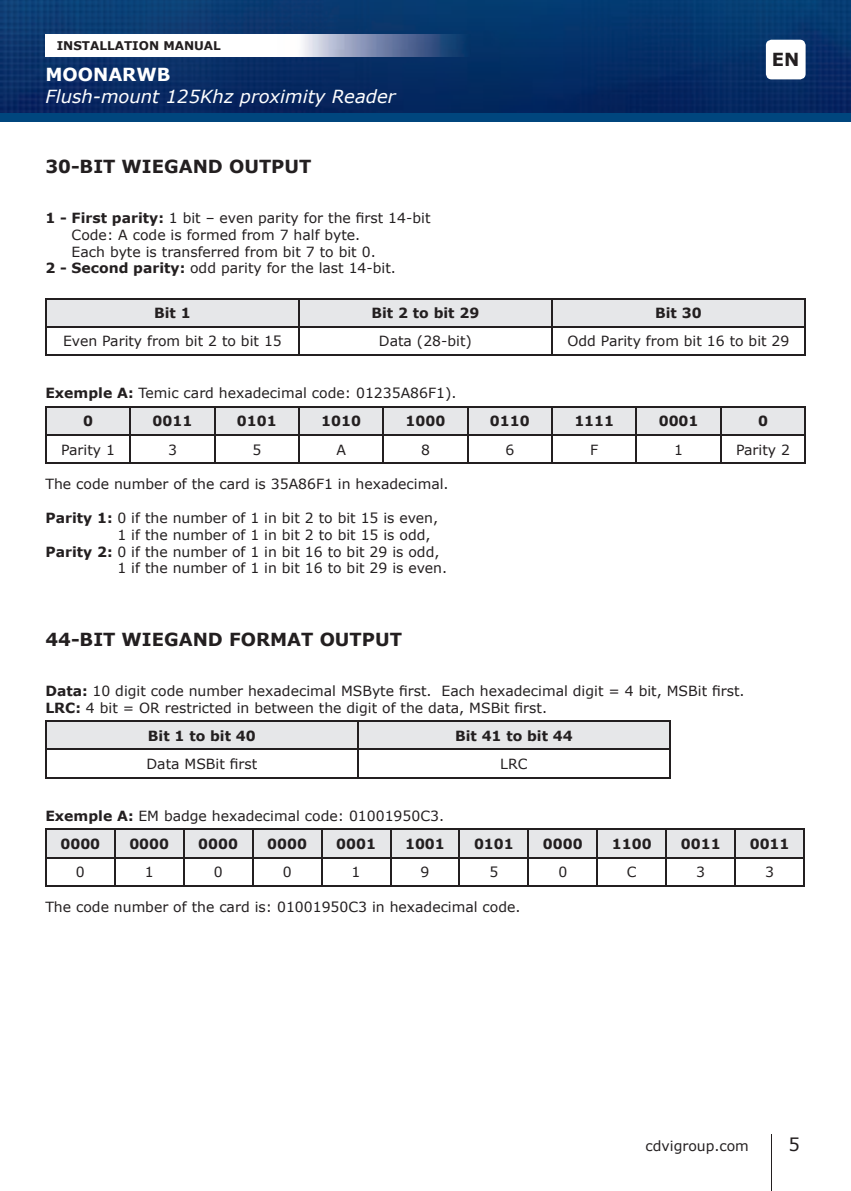
<style>
.page{position:relative;width:851px;height:1191px;background:#fff}
.page>*{position:absolute;margin:0;border:0;box-sizing:border-box;transform-origin:0 0}
.t1{font:700 18px "Verdana";color:#231f20}
.t2{font:italic 18px "Verdana";color:#fff}
.t3{font:700 18px "Verdana";color:#fff}
.t4{font:18px "Verdana";color:#231f20}
.t5{font:14px/28px "Verdana";color:#231f20}
.t6{font:700 14px "Verdana";color:#231f20}
.t7{font:700 12px "Verdana";color:#231f20}
.s1{font-weight:700}
</style>
<div class="page">
<hr style="left:770px;top:1134px;width:1px;height:57px;background:#231f20">
<img style="left:0;top:0;width:850px;height:113px">
<img style="left:45px;top:34px;width:426px;height:23px">
<div style="left:765px;top:40px;width:40px;height:39px;background:#fff;border-radius:6px"></div>
<div style="left:0;top:113px;width:850px;height:9px;background:#00467e"></div>
<hr style="left:45px;top:298px;width:254px;height:1px;background:#231f20">
<hr style="left:299px;top:298px;width:253px;height:1px;background:#231f20">
<hr style="left:552px;top:298px;width:253px;height:1px;background:#231f20">
<svg style="left:45px;top:299px;width:760px;height:56px"></svg>
<hr style="left:45px;top:355px;width:254px;height:1px;background:#231f20">
<hr style="left:299px;top:355px;width:253px;height:1px;background:#231f20">
<hr style="left:552px;top:355px;width:253px;height:1px;background:#231f20">
<hr style="left:45px;top:406px;width:85px;height:1px;background:#231f20">
<hr style="left:130px;top:406px;width:84px;height:1px;background:#231f20">
<hr style="left:214px;top:406px;width:85px;height:1px;background:#231f20">
<hr style="left:299px;top:406px;width:84px;height:1px;background:#231f20">
<hr style="left:383px;top:406px;width:84px;height:1px;background:#231f20">
<hr style="left:467px;top:406px;width:85px;height:1px;background:#231f20">
<hr style="left:552px;top:406px;width:84px;height:1px;background:#231f20">
<hr style="left:636px;top:406px;width:84px;height:1px;background:#231f20">
<hr style="left:720px;top:406px;width:85px;height:1px;background:#231f20">
<svg style="left:45px;top:407px;width:760px;height:56px"></svg>
<hr style="left:45px;top:463px;width:85px;height:1px;background:#231f20">
<hr style="left:130px;top:463px;width:84px;height:1px;background:#231f20">
<hr style="left:214px;top:463px;width:85px;height:1px;background:#231f20">
<hr style="left:299px;top:463px;width:84px;height:1px;background:#231f20">
<hr style="left:383px;top:463px;width:84px;height:1px;background:#231f20">
<hr style="left:467px;top:463px;width:85px;height:1px;background:#231f20">
<hr style="left:552px;top:463px;width:84px;height:1px;background:#231f20">
<hr style="left:636px;top:463px;width:84px;height:1px;background:#231f20">
<hr style="left:720px;top:463px;width:85px;height:1px;background:#231f20">
<hr style="left:45px;top:720px;width:313px;height:1px;background:#231f20">
<hr style="left:358px;top:720px;width:312px;height:1px;background:#231f20">
<svg style="left:45px;top:721px;width:625px;height:56px"></svg>
<hr style="left:45px;top:777px;width:313px;height:1px;background:#231f20">
<hr style="left:358px;top:777px;width:312px;height:1px;background:#231f20">
<hr style="left:45px;top:828px;width:70px;height:1px;background:#231f20">
<hr style="left:115px;top:828px;width:69px;height:1px;background:#231f20">
<hr style="left:184px;top:828px;width:69px;height:1px;background:#231f20">
<hr style="left:253px;top:828px;width:68px;height:1px;background:#231f20">
<hr style="left:321px;top:828px;width:69px;height:1px;background:#231f20">
<hr style="left:390px;top:828px;width:69px;height:1px;background:#231f20">
<hr style="left:459px;top:828px;width:69px;height:1px;background:#231f20">
<hr style="left:528px;top:828px;width:69px;height:1px;background:#231f20">
<hr style="left:597px;top:828px;width:69px;height:1px;background:#231f20">
<hr style="left:666px;top:828px;width:69px;height:1px;background:#231f20">
<hr style="left:735px;top:828px;width:69px;height:1px;background:#231f20">
<svg style="left:45px;top:829px;width:759px;height:56px"></svg>
<hr style="left:45px;top:885px;width:70px;height:1px;background:#231f20">
<hr style="left:115px;top:885px;width:69px;height:1px;background:#231f20">
<hr style="left:184px;top:885px;width:69px;height:1px;background:#231f20">
<hr style="left:253px;top:885px;width:68px;height:1px;background:#231f20">
<hr style="left:321px;top:885px;width:69px;height:1px;background:#231f20">
<hr style="left:390px;top:885px;width:69px;height:1px;background:#231f20">
<hr style="left:459px;top:885px;width:69px;height:1px;background:#231f20">
<hr style="left:528px;top:885px;width:69px;height:1px;background:#231f20">
<hr style="left:597px;top:885px;width:69px;height:1px;background:#231f20">
<hr style="left:666px;top:885px;width:69px;height:1px;background:#231f20">
<hr style="left:735px;top:885px;width:69px;height:1px;background:#231f20">
<p class="t7" style="left:57px;top:38px;width:166px">INSTALLATION MANUAL</p>
<p class="t3" style="left:45px;top:63px;width:126px">MOONARWB</p>
<p class="t2" style="left:45px;top:85px;width:351px">Flush-mount 125Khz proximity Reader</p>
<p class="t1" style="left:771px;top:48px;width:29px">EN</p>
<p class="t1" style="left:45px;top:155px;width:267px">30-BIT WIEGAND OUTPUT</p>
<p class="t5" style="left:45px;top:203px;width:386px"><span class="s1">1 - First parity:</span> 1 bit – even parity for the first 14-bit</p>
<p class="t5" style="left:72px;top:220px;width:290px">Code: A code is formed from 7 half byte.</p>
<p class="t5" style="left:72px;top:237px;width:305px">Each byte is transferred from bit 7 to bit 0.</p>
<p class="t5" style="left:45px;top:254px;width:352px"><span class="s1">2 - Second parity:</span> odd parity for the last 14-bit.</p>
<p class="t6" style="left:154px;top:304px;width:38px">Bit 1</p>
<p class="t6" style="left:371px;top:304px;width:109px">Bit 2 to bit 29</p>
<p class="t6" style="left:655px;top:304px;width:48px">Bit 30</p>
<p class="t5" style="left:63px;top:327px;width:220px">Even Parity from bit 2 to bit 15</p>
<p class="t5" style="left:379px;top:327px;width:95px">Data (28-bit)</p>
<p class="t5" style="left:567px;top:327px;width:223px">Odd Parity from bit 16 to bit 29</p>
<p class="t5" style="left:83px;top:379px;width:375px;text-indent:-38px"><span class="s1">Exemple A:</span> Temic card hexadecimal code: 01235A86F1).<br><span class="s1">0</span></p>
<p class="t6" style="left:152px;top:412px;width:41px">0011</p>
<p class="t6" style="left:237px;top:412px;width:41px">0101</p>
<p class="t6" style="left:321px;top:412px;width:41px">1010</p>
<p class="t6" style="left:405px;top:412px;width:41px">1000</p>
<p class="t6" style="left:490px;top:412px;width:41px">0110</p>
<p class="t6" style="left:574px;top:412px;width:41px">1111</p>
<p class="t6" style="left:658px;top:412px;width:41px">0001</p>
<p class="t6" style="left:757px;top:412px;width:11px">0</p>
<p class="t5" style="left:61px;top:435px;width:55px">Parity 1</p>
<p class="t5" style="left:168px;top:435px;width:10px">3</p>
<p class="t5" style="left:252px;top:435px;width:10px">5</p>
<p class="t5" style="left:336px;top:435px;width:11px">A</p>
<p class="t5" style="left:421px;top:435px;width:10px">8</p>
<p class="t5" style="left:505px;top:435px;width:10px">6</p>
<p class="t5" style="left:590px;top:435px;width:10px">F</p>
<p class="t5" style="left:674px;top:435px;width:10px">1</p>
<p class="t5" style="left:736px;top:435px;width:55px">Parity 2</p>
<p class="t5" style="left:45px;top:470px;width:405px">The code number of the card is 35A86F1 in hexadecimal.</p>
<p class="t5" style="left:45px;top:503px;width:394px"><span class="s1">Parity 1:</span> 0 if the number of 1 in bit 2 to bit 15 is even,</p>
<p class="t5" style="left:117px;top:520px;width:314px">1 if the number of 1 in bit 2 to bit 15 is odd,</p>
<p class="t5" style="left:45px;top:537px;width:395px"><span class="s1">Parity 2:</span> 0 if the number of 1 in bit 16 to bit 29 is odd,</p>
<p class="t5" style="left:117px;top:554px;width:331px">1 if the number of 1 in bit 16 to bit 29 is even.</p>
<p class="t1" style="left:45px;top:627px;width:358px">44-BIT WIEGAND FORMAT OUTPUT</p>
<p class="t5" style="left:45px;top:682px;width:700px;line-height:16.8px"><span class="s1">Data:</span> 10 digit code number hexadecimal MSByte first. Each hexadecimal digit = 4 bit, MSBit first.<br><span class="s1">LRC:</span> 4 bit = OR restricted in between the digit of the data, MSBit first.</p>
<p class="t6" style="left:148px;top:726px;width:109px">Bit 1 to bit 40</p>
<p class="t6" style="left:455px;top:726px;width:119px">Bit 41 to bit 44</p>
<p class="t5" style="left:146px;top:749px;width:112px">Data MSBit first</p>
<p class="t5" style="left:500px;top:749px;width:29px">LRC</p>
<p class="t5" style="left:60px;top:801px;width:385px;text-indent:-15px"><span class="s1">Exemple A:</span> EM badge hexadecimal code: 01001950C3.<br><span class="s1">0000</span></p>
<p class="t6" style="left:129px;top:834px;width:41px">0000</p>
<p class="t6" style="left:198px;top:834px;width:41px">0000</p>
<p class="t6" style="left:267px;top:834px;width:41px">0000</p>
<p class="t6" style="left:336px;top:834px;width:41px">0001</p>
<p class="t6" style="left:405px;top:834px;width:41px">1001</p>
<p class="t6" style="left:474px;top:834px;width:41px">0101</p>
<p class="t6" style="left:543px;top:834px;width:41px">0000</p>
<p class="t6" style="left:611px;top:834px;width:41px">1100</p>
<p class="t6" style="left:680px;top:834px;width:41px">0011</p>
<p class="t6" style="left:749px;top:834px;width:41px">0011</p>
<p class="t5" style="left:76px;top:857px;width:10px">0</p>
<p class="t5" style="left:145px;top:857px;width:10px">1</p>
<p class="t5" style="left:214px;top:857px;width:10px">0</p>
<p class="t5" style="left:282px;top:857px;width:10px">0</p>
<p class="t5" style="left:351px;top:857px;width:10px">1</p>
<p class="t5" style="left:420px;top:857px;width:10px">9</p>
<p class="t5" style="left:489px;top:857px;width:10px">5</p>
<p class="t5" style="left:558px;top:857px;width:10px">0</p>
<p class="t5" style="left:626px;top:857px;width:11px">C</p>
<p class="t5" style="left:696px;top:857px;width:10px">3</p>
<p class="t5" style="left:765px;top:857px;width:10px">3</p>
<p class="t5" style="left:45px;top:892px;width:476px">The code number of the card is: 01001950C3 in hexadecimal code.</p>
<p class="t5" style="left:645px;top:1131px;width:105px">cdvigroup.com</p>
<p class="t4" style="left:788px;top:1133px;width:13px">5</p>
</div>
